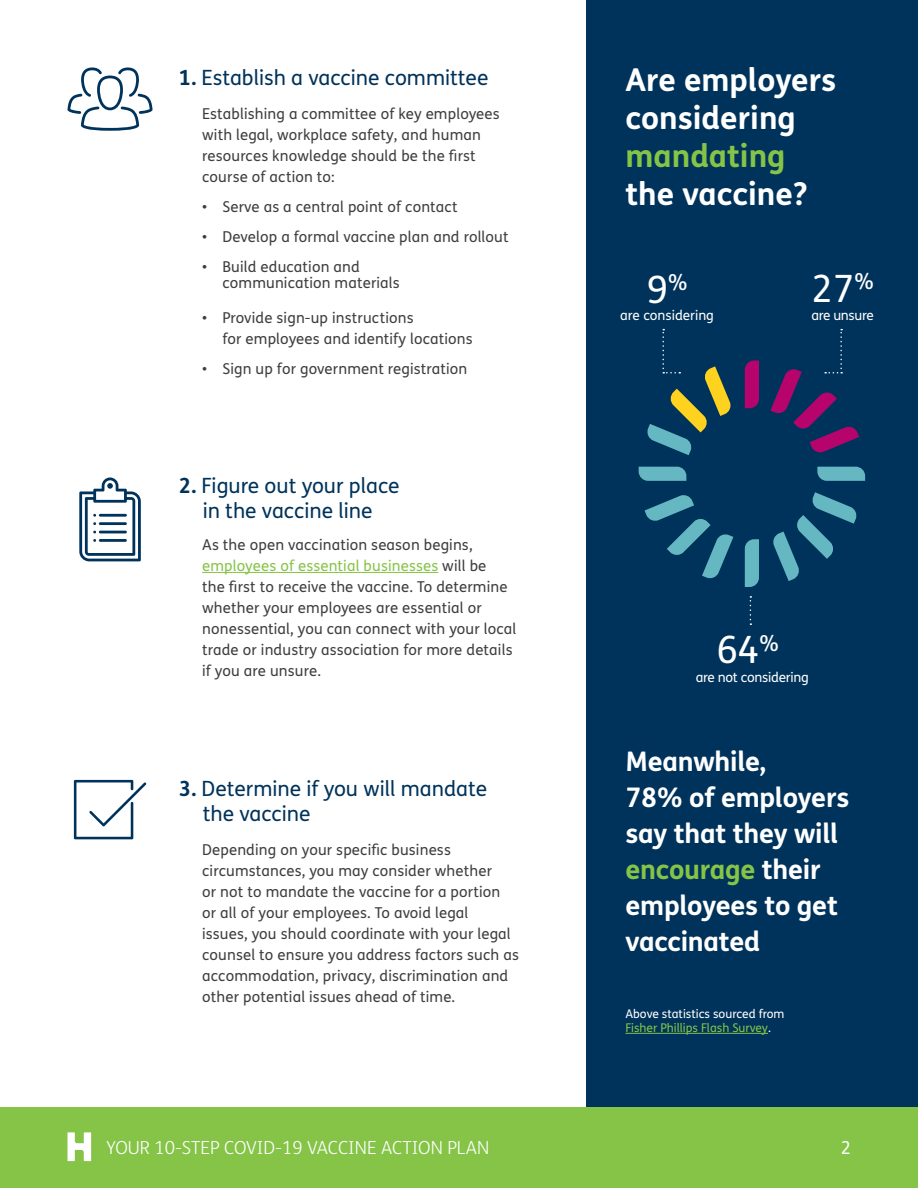
<style>
.page{position:relative;width:918px;height:1188px;background:#fff}
.page>*{position:absolute;margin:0;border:0;box-sizing:border-box;transform-origin:0 0}
.t1{font:37.65px "FS Humana";color:#fff}
.t2{font:700 31.5px/37.8px "FS Humana";color:#fff}
.t3{font:700 27px/36px "FS Humana";letter-spacing:-.01em;color:#fff}
.t4{font:21px/25.2px "FS Humana";color:#00335b;text-align:center}
.t5{font:300 18px "FS Humana";color:#fff}
.t6{font:18px "FS Humana";color:#fff}
.Body{font:15px/21px "FS Humana";letter-spacing:.01em;color:#3e3e3f}
.t7{font:13.5px "FS Humana";letter-spacing:-.02em;color:#fff}
.t8{font:13.5px "FS Humana";color:#fff}
.t9{font:12px/14.4px "FS Humana";color:#fff}
.s1{font-weight:700}
.s2{color:#85c447}
</style>
<div class="page">
<div style="left:586px;top:0;width:332px;height:1132px;background:#00335b"></div>
<div style="left:0;top:1107px;width:918px;height:81px;background:#85c447"></div>
<svg style="left:67px;top:1132px;width:24px;height:29px"></svg>
<hr style="left:626px;top:1033px;width:142px;height:1px;background:#85c447">
<hr style="left:202px;top:572px;width:236px;height:1px;background:#85c447">
<svg style="left:67px;top:67px;width:86px;height:64px"></svg>
<svg style="left:79px;top:477px;width:62px;height:84px"></svg>
<svg style="left:74px;top:780px;width:72px;height:59px"></svg>
<svg style="left:745px;top:361px;width:14px;height:47px"></svg>
<svg style="left:745px;top:539px;width:14px;height:48px"></svg>
<svg style="left:773px;top:492px;width:84px;height:89px"></svg>
<svg style="left:639px;top:467px;width:47px;height:14px"></svg>
<svg style="left:817px;top:467px;width:48px;height:14px"></svg>
<svg style="left:645px;top:495px;width:88px;height:84px"></svg>
<svg style="left:647px;top:329px;width:84px;height:126px"></svg>
<svg style="left:750px;top:596px;width:1px;height:29px"></svg>
<svg style="left:770px;top:329px;width:89px;height:124px"></svg>
<h2 class="t4" style="left:179px;top:64px;width:311px"><span class="s1">1.</span> Establish a vaccine committee</h2>
<p class="Body" style="left:202px;top:102px;width:299px">Establishing a committee of key employees with legal, workplace safety, and human resources knowledge should be the first course of action to:</p>
<p class="Body" style="left:202px;top:195px;width:257px">• Serve as a central point of contact</p>
<p class="Body" style="left:202px;top:225px;width:308px">• Develop a formal vaccine plan and rollout</p>
<p class="Body" style="left:222px;top:258px;width:179px;line-height:16.5px;text-indent:-20px">• Build education and communication materials</p>
<p class="Body" style="left:222px;top:306px;width:252px;text-indent:-20px">• Provide sign-up instructions<br>for employees and identify locations</p>
<p class="Body" style="left:202px;top:357px;width:267px">• Sign up for government registration</p>
<h2 class="t4" style="left:179px;top:473px;width:222px"><span class="s1">2.</span> Figure out your place in the vaccine line</h2>
<p class="Body" style="left:202px;top:534px;width:316px">As the open vaccination season begins, <span class="s2">employees of essential businesses</span> will be<br>the first to receive the vaccine. To determine whether your employees are essential or nonessential, you can connect with your local trade or industry association for more details if you are unsure.</p>
<h2 class="t4" style="left:203px;top:775px;width:286px;text-align:left;text-indent:-24px"><span class="s1">3.</span> Determine if you will mandate the vaccine</h2>
<h2 class="Body" style="left:202px;top:839px;width:318px">Depending on your specific business circumstances, you may consider whether<br>or not to mandate the vaccine for a portion<br>or all of your employees. To avoid legal<br>issues, you should coordinate with your legal counsel to ensure you address factors such as accommodation, privacy, discrimination and other potential issues ahead of time.</h2>
<h2 class="t2" style="left:626px;top:59px;width:212px">Are employers considering <span class="s2">mandating </span>the vaccine?</h2>
<p class="t1" style="left:647px;top:264px;width:42px">9<sup>%</sup></p>
<h2 class="t8" style="left:620px;top:306px;width:95px">are considering</h2>
<p class="t1" style="left:812px;top:263px;width:64px">27<sup>%</sup></p>
<h2 class="t7" style="left:811px;top:306px;width:64px">are unsure</h2>
<p class="t1" style="left:717px;top:624px;width:64px">64<sup>%</sup></p>
<h2 class="t7" style="left:696px;top:668px;width:114px">are not considering</h2>
<h2 class="t3" style="left:626px;top:742px;width:225px">Meanwhile,<br>78% of employers say that they will <span class="s2">encourage</span> their employees to get vaccinated</h2>
<h2 class="t9" style="left:626px;top:1006px;width:161px">Above statistics sourced from<br><span class="s2">Fisher Phillips Flash Survey</span>.</h2>
<p class="t5" style="left:106px;top:1136px;width:384px">YOUR 10-STEP COVID-19 VACCINE ACTION PLAN</p>
<p class="t6" style="left:841px;top:1136px;width:12px">2</p>
</div>
